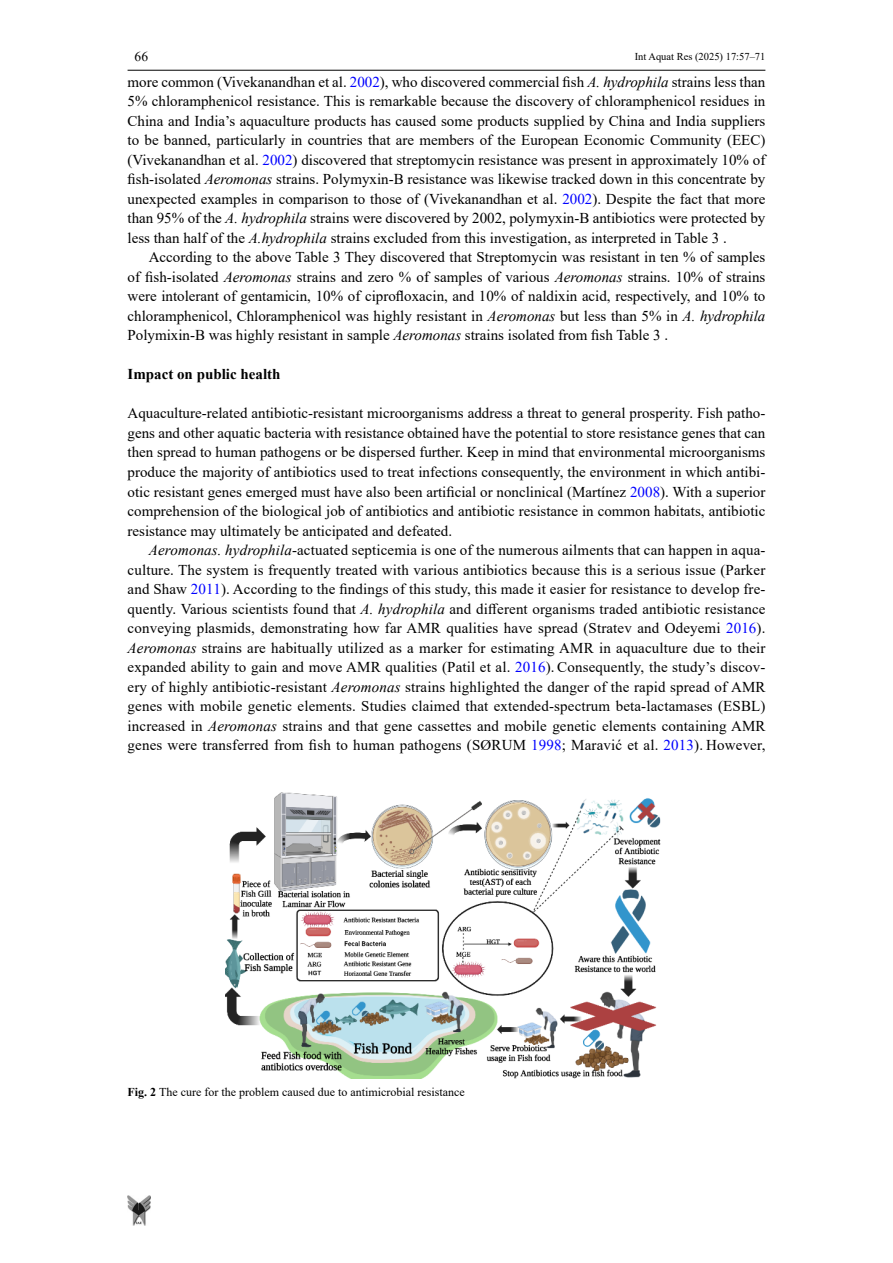
<style>
.page{position:relative;width:893px;height:1263px;background:#fff}
.page>*{position:absolute;margin:0;border:0;box-sizing:border-box;transform-origin:0 0}
.t1{font:15px/19.5px "Times New Roman";color:#000;text-align:justify}
.t2{font:700 15px "Times New Roman";color:#000}
.t3{font:13.5px "Times New Roman";color:#000}
.t4{font:12px "Times New Roman";color:#000}
.t5{font:10.5px "Times New Roman";color:#000}
.s1{color:#00f}
.s2{font-style:italic}
.s3{font-weight:700}
</style>
<div class="page">
<hr style="left:128px;top:70px;width:637px;height:1px;background:#000">
<img style="left:128px;top:1195px;width:23px;height:31px">
<img style="left:226px;top:792px;width:435px;height:286px">
<p class="t3" style="left:135px;top:47px;width:15px">66</p>
<p class="t5" style="left:635px;top:49px;width:132px">Int Aquat Res (2025) 17:57–71</p>
<p class="t1" style="left:128px;top:72px;width:639px">more common (Vivekanandhan et al. <span class="s1">2002</span>), who discovered commercial fish <span class="s2">A. hydrophila</span> strains less than 5% chloramphenicol resistance. This is remarkable because the discovery of chloramphenicol residues in China and India’s aquaculture products has caused some products supplied by China and India suppliers to be banned, particularly in countries that are members of the European Economic Community (EEC) (Vivekanandhan et al. <span class="s1">2002</span>) discovered that streptomycin resistance was present in approximately 10% of fish-isolated <span class="s2">Aeromonas</span> strains. Polymyxin-B resistance was likewise tracked down in this concentrate by unexpected examples in comparison to those of (Vivekanandhan et al. <span class="s1">2002</span>). Despite the fact that more than 95% of the <span class="s2">A. hydrophila</span> strains were discovered by 2002, polymyxin-B antibiotics were protected by less than half of the <span class="s2">A.hydrophila</span> strains excluded from this investigation, as interpreted in Table 3 .</p>
<p class="t1" style="left:128px;top:247px;width:639px;text-indent:21px">According to the above Table 3 They discovered that Streptomycin was resistant in ten % of samples of fish-isolated <span class="s2">Aeromonas</span> strains and zero % of samples of various <span class="s2">Aeromonas</span> strains. 10% of strains were intolerant of gentamicin, 10% of ciprofloxacin, and 10% of naldixin acid, respectively, and 10% to chloramphenicol, Chloramphenicol was highly resistant in <span class="s2">Aeromonas</span> but less than 5% in <span class="s2">A. hydrophila </span>Polymixin-B was highly resistant in sample <span class="s2">Aeromonas</span> strains isolated from fish Table 3 .</p>
<p class="t2" style="left:128px;top:364px;width:154px">Impact on public health</p>
<p class="t1" style="left:128px;top:403px;width:639px">Aquaculture-related antibiotic-resistant microorganisms address a threat to general prosperity. Fish patho&shy;gens and other aquatic bacteria with resistance obtained have the potential to store resistance genes that can then spread to human pathogens or be dispersed further. Keep in mind that environmental microorganisms produce the majority of antibiotics used to treat infections consequently, the environment in which antibi&shy;otic resistant genes emerged must have also been artificial or nonclinical (Martínez <span class="s1">2008</span>). With a superior comprehension of the biological job of antibiotics and antibiotic resistance in common habitats, antibiotic resistance may ultimately be anticipated and defeated.</p>
<p class="t1" style="left:128px;top:540px;width:639px;text-indent:21px"><span class="s2">Aeromonas. hydrophila</span>-actuated septicemia is one of the numerous ailments that can happen in aqua&shy;culture. The system is frequently treated with various antibiotics because this is a serious issue (Parker and Shaw <span class="s1">2011</span>). According to the findings of this study, this made it easier for resistance to develop fre&shy;quently. Various scientists found that <span class="s2">A. hydrophila</span> and different organisms traded antibiotic resistance conveying plasmids, demonstrating how far AMR qualities have spread (Stratev and Odeyemi <span class="s1">2016</span>).<br><span class="s2">Aeromonas</span> strains are habitually utilized as a marker for estimating AMR in aquaculture due to their expanded ability to gain and move AMR qualities (Patil et al. <span class="s1">2016</span>). Consequently, the study’s discov&shy;ery of highly antibiotic-resistant <span class="s2">Aeromonas</span> strains highlighted the danger of the rapid spread of AMR genes with mobile genetic elements. Studies claimed that extended-spectrum beta-lactamases (ESBL) increased in <span class="s2">Aeromonas</span> strains and that gene cassettes and mobile genetic elements containing AMR genes were transferred from fish to human pathogens (SØRUM <span class="s1">1998</span>; Maravić et al. <span class="s1">2013</span>). However,</p>
<p class="t4" style="left:128px;top:1084px;width:339px"><span class="s3">Fig. 2</span> The cure for the problem caused due to antimicrobial resistance</p>
</div>
